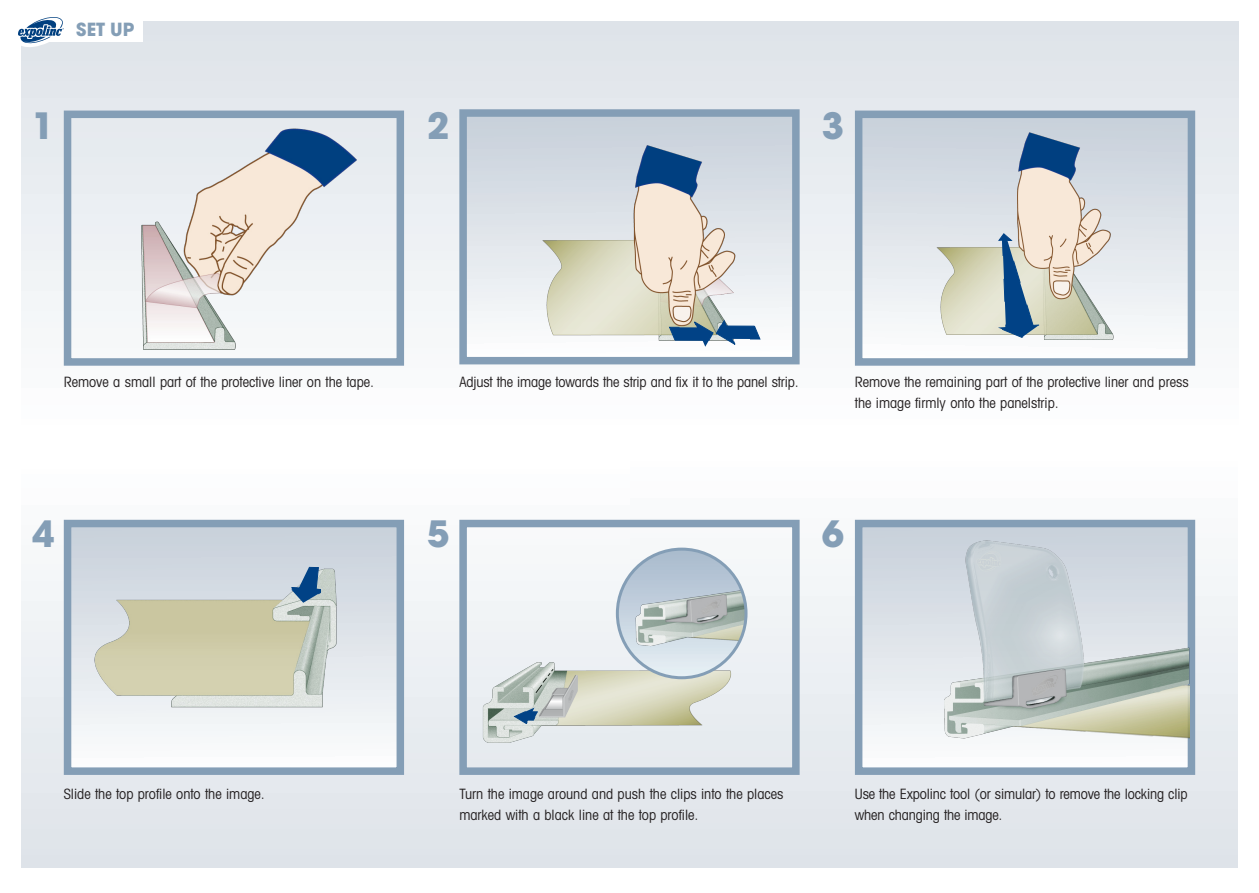
<style>
.page{position:relative;width:1259px;height:893px;background:#fff}
.page>*{position:absolute;margin:0;border:0;box-sizing:border-box;transform-origin:0 0}
.t1{font:700 36px "Avant Garde";color:#849eb6}
.t2{font:700 18px "Avant Garde";color:#849eb6}
.t3{font:condensed 14.25px/21px "Avant Garde";color:#231f20}
</style>
<div class="page">
<div style="left:21px;top:21px;width:609px;height:428px;background:linear-gradient(to bottom,#dde3e9,#fff)"></div>
<div style="left:611px;top:435px;width:626px;height:432px;background:linear-gradient(to bottom,#fefeff,#dde2e8)"></div>
<div style="left:21px;top:443px;width:609px;height:424px;background:linear-gradient(to bottom,#feffff,#dde3e9)"></div>
<div style="left:630px;top:21px;width:608px;height:428px;background:linear-gradient(to bottom,#dde3e9,#fff)"></div>
<div style="left:68px;top:523px;width:332px;height:248px;background:linear-gradient(to bottom,#c6cfd9,#fcfdfe)"></div>
<div style="left:64px;top:520px;width:340px;height:255px;border:8px solid #849eb6"></div>
<div style="left:0;top:0;width:142px;height:42px;background:#fff"></div>
<svg style="left:18px;top:17px;width:49px;height:30px"></svg>
<img style="left:119px;top:120px;width:259px;height:237px">
<div style="left:64px;top:111px;width:340px;height:255px;border:8px solid #849eb6"></div>
<img style="left:473px;top:625px;width:271px;height:141px">
<div style="left:459px;top:520px;width:340px;height:255px;border:8px solid #849eb6"></div>
<img style="left:88px;top:557px;width:270px;height:168px">
<div style="left:463px;top:113px;width:333px;height:248px;background:linear-gradient(to bottom,#c6cfd9,#fdfefe)"></div>
<div style="left:459px;top:109px;width:340px;height:255px;border:8px solid #849eb6"></div>
<img style="left:526px;top:121px;width:226px;height:237px">
<svg style="left:617px;top:549px;width:129px;height:129px;background:#cedbe5"></svg>
<img style="left:629px;top:549px;width:117px;height:110px">
<div style="left:616px;top:548px;width:131px;height:131px;border:3px solid #849eb6;border-radius:50%"></div>
<svg style="left:669px;top:319px;width:91px;height:29px"></svg>
<svg style="left:291px;top:567px;width:30px;height:36px"></svg>
<div style="left:858px;top:114px;width:333px;height:248px;background:linear-gradient(to bottom,#c6cfd9,#fdfdfe)"></div>
<img style="left:904px;top:124px;width:225px;height:222px">
<div style="left:855px;top:111px;width:340px;height:255px;border:8px solid #849eb6"></div>
<svg style="left:996px;top:233px;width:43px;height:105px;background:#8ca3b3"></svg>
<div style="left:858px;top:523px;width:333px;height:248px;background:linear-gradient(to bottom,#c6cfd9,#fcfdfd)"></div>
<div style="left:855px;top:520px;width:340px;height:255px;border:8px solid #849eb6"></div>
<img style="left:935px;top:528px;width:254px;height:227px">
<svg style="left:514px;top:707px;width:24px;height:17px"></svg>
<p class="t2" style="left:76px;top:18px;width:60px">SET UP</p>
<p class="t1" style="left:32px;top:102px;width:24px">1</p>
<p class="t1" style="left:427px;top:102px;width:24px">2</p>
<p class="t1" style="left:822px;top:102px;width:24px">3</p>
<p class="t3" style="left:64px;top:371px;width:312px">Remove a small part of the protective liner on the tape.</p>
<p class="t3" style="left:459px;top:371px;width:341px">Adjust the image towards the strip and fix it to the panel strip.</p>
<p class="t3" style="left:855px;top:371px;width:335px">Remove the remaining part of the protective liner and press the image firmly onto the panelstrip.</p>
<p class="t1" style="left:32px;top:511px;width:24px">4</p>
<p class="t1" style="left:427px;top:511px;width:24px">5</p>
<p class="t1" style="left:822px;top:511px;width:24px">6</p>
<p class="t3" style="left:64px;top:783px;width:203px">Slide the top profile onto the image.</p>
<p class="t3" style="left:459px;top:783px;width:326px">Turn the image around and push the clips into the places marked with a black line at the top profile.</p>
<p class="t3" style="left:855px;top:783px;width:334px">Use the Expolinc tool (or simular) to remove the locking clip when changing the image.</p>
</div>
